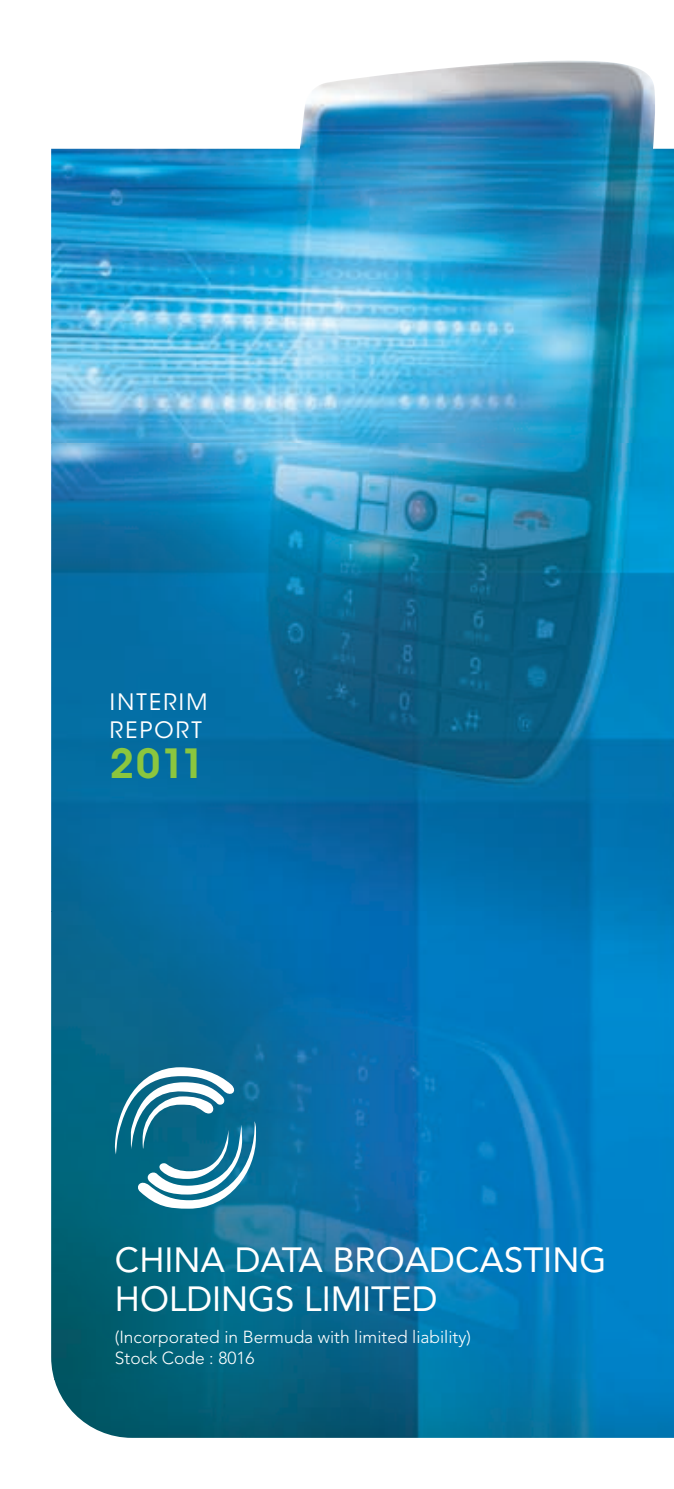
<style>
.page{position:relative;width:674px;height:1489px;background:#fff}
.page>*{position:absolute;margin:0;border:0;box-sizing:border-box;transform-origin:0 0}
.t1{font:600 40px "ITC Avant Garde Std";color:#8bc63e}
.t2{font:34.75px/39px "Avenir LT Std";color:#fff}
.t3{font:22.5px/27.5px "ITC Avant Garde Std";letter-spacing:.1em;color:#fff}
.t4{font:300 17.25px/20.8px "Avenir LT Std";color:#fff}
</style>
<div class="page">
<img style="left:51px;top:60px;width:622px;height:1377px">
<svg style="left:115px;top:1067px;width:141px;height:141px"></svg>
<h3 class="t3" style="left:110px;top:688px;width:99px">INTERIM<br>REPORT</h3>
<h1 class="t1" style="left:110px;top:737px;width:97px">2011</h1>
<h2 class="t2" style="left:115px;top:1240px;width:492px">CHINA DATA BROADCASTING<br>HOLDINGS LIMITED</h2>
<p class="t4" style="left:115px;top:1326px;width:357px">(Incorporated in Bermuda with limited liability)<br>Stock Code : 8016</p>
</div>
